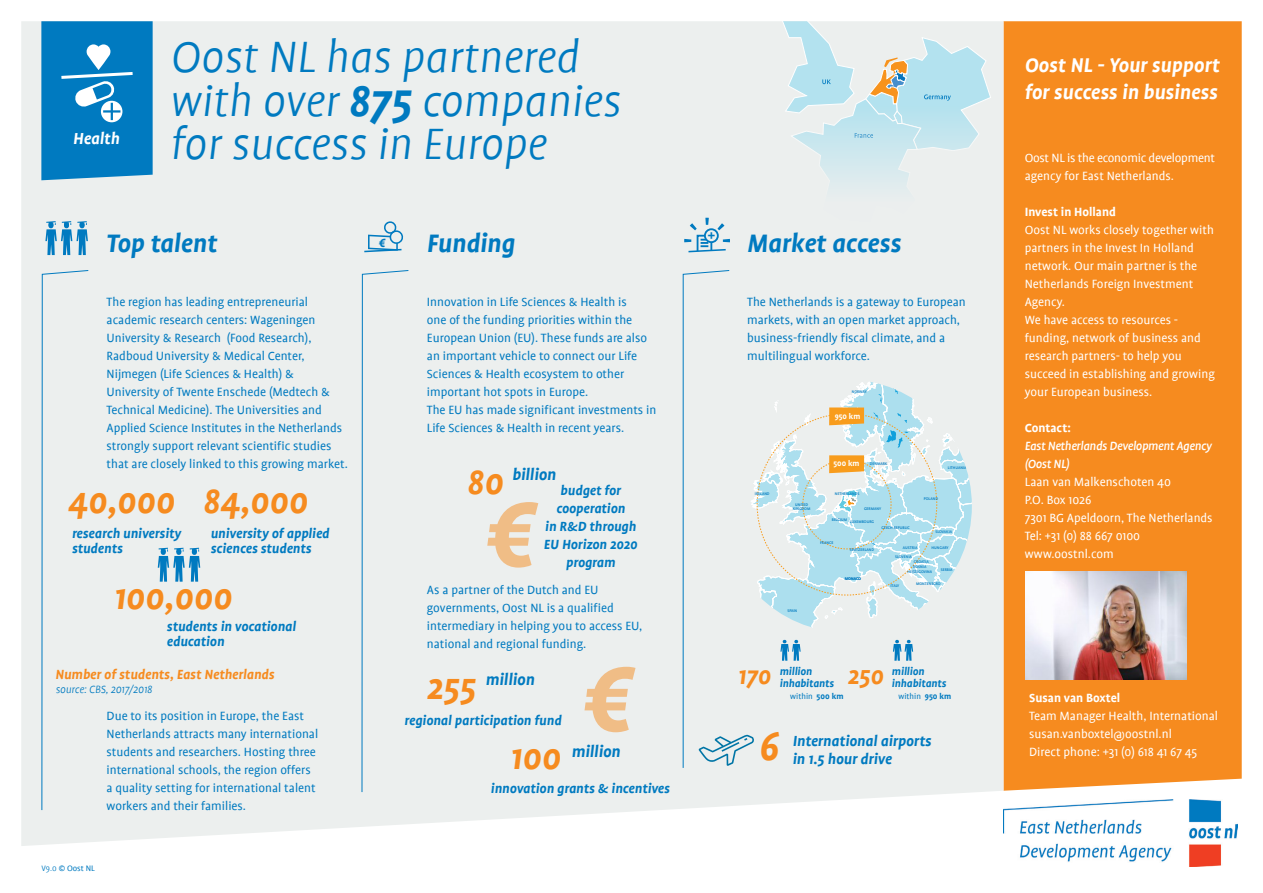
<style>
.page{position:relative;width:1263px;height:893px;background:#fff}
.page>*{position:absolute;margin:0;border:0;box-sizing:border-box;transform-origin:0 0}
.t1{font:italic 300 49.5px/43.5px "Profile";color:#007ac0}
.t2{font:italic 700 45px "Profile";color:#f68b1f}
.t3{font:italic 700 38.85px "Profile";color:#f68b1f}
.t4{font:italic 700 28.5px "Profile";color:#007ac0}
.t5{font:italic 700 27px "Profile";color:#f68b1f}
.t6{font:italic 700 22.5px/27px "Profile";color:#fff}
.t7{font:italic 700 18px "Profile";color:#007ac0}
.t8{font:italic 700 18px "Profile";color:#fff}
.t9{font:italic 700 16.5px "Profile";color:#007ac0}
.t10{font:700 15.75px "Profile";color:#007ac0}
.t11{font:italic 700 15px/18px "Profile";color:#007ac0;text-align:center}
.t12{font:italic 700 15px "Profile";color:#f68b1f}
.t13{font:13.5px/18px "Profile";color:#007ac0}
.t14{font:13.5px/18px "Profile";color:#fff}
.t15{font:13.5px/18px "Profile";letter-spacing:-.02em;color:#fff}
.t16{font:italic 500 13.5px/18px "Profile";letter-spacing:-.02em;color:#fff}
.t17{font:700 13.5px "Profile";color:#fff}
.t18{font:italic 700 13.5px "Profile NO";color:#007ac0}
.t19{font:italic 700 12px "Profile";color:#007ac0}
.t20{font:italic 300 12px "Profile";color:#007ac0}
.t21{font:9px "Profile";color:#007ac0}
.t22{font:700 8.85px "Profile";color:#fff}
.t23{font:500 4.35px/4.3px "Profile";color:#007ac0;text-align:center}
.s1{font-weight:700}
.s2{font-weight:300}
</style>
<div class="page">
<div style="left:1003px;top:21px;width:239px;height:770px;background:#f68b1f"></div>
<div style="left:21px;top:21px;width:982px;height:825px;background:#ecefee"></div>
<svg style="left:684px;top:218px;width:46px;height:35px;background:#bcd7e4"></svg>
<svg style="left:361px;top:270px;width:48px;height:523px;background:#e2eaec"></svg>
<svg style="left:41px;top:270px;width:48px;height:541px;background:#dfe8eb"></svg>
<svg style="left:363px;top:221px;width:41px;height:32px"></svg>
<img style="left:1003px;top:799px;width:234px;height:68px">
<svg style="left:45px;top:221px;width:43px;height:34px"></svg>
<svg style="left:487px;top:502px;width:51px;height:66px;background:#eed5b9"></svg>
<svg style="left:584px;top:667px;width:51px;height:65px;background:#eed5b9"></svg>
<img style="left:1025px;top:572px;width:162px;height:107px">
<svg style="left:778px;top:21px;width:213px;height:202px;background:#d9e9eb"></svg>
<svg style="left:158px;top:548px;width:42px;height:34px"></svg>
<svg style="left:41px;top:21px;width:112px;height:159px;background:#1a87c6"></svg>
<svg style="left:682px;top:270px;width:290px;height:499px;background:#e1ebeb"></svg>
<p class="t8" style="left:73px;top:129px;width:48px">Health</p>
<p class="t1" style="left:171px;top:36px;width:452px">Oost NL has partnered with over <span class="s1">875</span> companies for success in Europe</p>
<p class="t10" style="left:708px;top:227px;width:9px">+</p>
<p class="t4" style="left:106px;top:228px;width:112px">Top talent</p>
<p class="t4" style="left:427px;top:228px;width:90px">Funding</p>
<p class="t4" style="left:747px;top:228px;width:156px">Market access</p>
<p class="t13" style="left:107px;top:293px;width:203px">The region has leading entrepreneurial</p>
<p class="t13" style="left:107px;top:311px;width:210px">academic research centers: Wageningen<br>University &amp; Research (Food Research),</p>
<p class="t13" style="left:107px;top:347px;width:199px">Radboud University &amp; Medical Center,</p>
<p class="t13" style="left:107px;top:365px;width:243px">Nijmegen (Life Sciences &amp; Health) &amp; University of Twente Enschede (Medtech &amp; Technical Medicine). The Universities and Applied Science Institutes in the Netherlands strongly support relevant scientific studies that are closely linked to this growing market.</p>
<p class="t18" style="left:379px;top:236px;width:8px">€</p>
<p class="t13" style="left:427px;top:293px;width:222px">Innovation in Life Sciences &amp; Health is one of the funding priorities within the European Union (EU). These funds are also an important vehicle to connect our Life Sciences &amp; Health ecosystem to other important hot spots in Europe.</p>
<p class="t13" style="left:427px;top:401px;width:231px">The EU has made significant investments in<br>Life Sciences &amp; Health in recent years.</p>
<p class="t13" style="left:747px;top:293px;width:220px">The Netherlands is a gateway to European markets, with an open market approach, business-friendly fiscal climate, and a</p>
<p class="t13" style="left:747px;top:347px;width:124px">multilingual workforce.</p>
<p class="t23" style="left:852px;top:389px;width:17px">NORWAY</p>
<p class="t22" style="left:835px;top:411px;width:27px">950 km</p>
<p class="t22" style="left:833px;top:459px;width:27px">500 km</p>
<p class="t23" style="left:870px;top:462px;width:19px">DENMARK</p>
<p class="t23" style="left:948px;top:465px;width:20px">LITHUANIA</p>
<p class="t3" style="left:467px;top:461px;width:38px">80</p>
<p class="t7" style="left:512px;top:465px;width:45px">billion</p>
<p class="t11" style="left:561px;top:481px;width:62px">budget for</p>
<p class="t11" style="left:545px;top:499px;width:93px">cooperation<br>in R&amp;D through</p>
<p class="t11" style="left:544px;top:535px;width:95px">EU Horizon 2020</p>
<p class="t11" style="left:566px;top:553px;width:51px">program</p>
<p class="t3" style="left:68px;top:480px;width:109px">40,000</p>
<p class="t3" style="left:203px;top:480px;width:107px">84,000</p>
<p class="t23" style="left:835px;top:492px;width:26px">NETHERLANDS</p>
<p class="t23" style="left:832px;top:518px;width:17px">BELGIUM</p>
<p class="t23" style="left:755px;top:492px;width:16px">IRELAND</p>
<p class="t23" style="left:924px;top:497px;width:16px">POLAND</p>
<p class="t23" style="left:793px;top:502px;width:19px">UNITED<br>KINGDOM</p>
<p class="t23" style="left:864px;top:506px;width:19px">GERMANY</p>
<p class="t23" style="left:850px;top:519px;width:26px">LUXEMBOURG</p>
<p class="t23" style="left:881px;top:525px;width:30px">CZECH REPUBLIC</p>
<p class="t11" style="left:72px;top:525px;width:111px">research university</p>
<p class="t11" style="left:72px;top:540px;width:52px">students</p>
<p class="t11" style="left:211px;top:525px;width:120px">university of applied</p>
<p class="t11" style="left:211px;top:540px;width:102px">sciences students</p>
<p class="t23" style="left:935px;top:530px;width:18px">SLOVAKIA</p>
<p class="t23" style="left:931px;top:546px;width:19px">HUNGARY</p>
<p class="t23" style="left:941px;top:568px;width:13px">SERBIA</p>
<p class="t23" style="left:820px;top:540px;width:15px">FRANCE</p>
<p class="t23" style="left:903px;top:546px;width:16px">AUSTRIA</p>
<p class="t23" style="left:916px;top:582px;width:26px">MONTENEGRO</p>
<p class="t23" style="left:850px;top:548px;width:26px">SWITZERLAND</p>
<p class="t23" style="left:845px;top:577px;width:18px">MONACO</p>
<p class="t23" style="left:895px;top:555px;width:18px">SLOVENIA</p>
<p class="t23" style="left:914px;top:559px;width:16px">CROATIA</p>
<p class="t23" style="left:907px;top:565px;width:26px">BOSNIA<br>HERZEGOVINA</p>
<p class="t23" style="left:890px;top:584px;width:10px">ITALY</p>
<p class="t13" style="left:427px;top:581px;width:217px">As a partner of the Dutch and EU governments, Oost NL is a qualified intermediary in helping you to access EU, national and regional funding.</p>
<p class="t3" style="left:114px;top:576px;width:120px">100,000</p>
<p class="t11" style="left:167px;top:617px;width:131px">students in vocational</p>
<p class="t11" style="left:167px;top:632px;width:59px">education</p>
<p class="t23" style="left:787px;top:608px;width:11px">SPAIN</p>
<p class="t12" style="left:55px;top:666px;width:221px">Number of students, East Netherlands</p>
<p class="t20" style="left:56px;top:683px;width:98px">source: CBS, 2017/2018</p>
<p class="t13" style="left:107px;top:707px;width:213px">Due to its position in Europe, the East Netherlands attracts many international students and researchers. Hosting three international schools, the region offers a quality setting for international talent workers and their families.</p>
<p class="t21" style="left:42px;top:864px;width:55px"><span class="s2">V9.0</span> © Oost NL</p>
<p class="t3" style="left:427px;top:666px;width:50px">255</p>
<p class="t7" style="left:486px;top:670px;width:50px">million</p>
<p class="t11" style="left:405px;top:711px;width:159px">regional participation fund</p>
<p class="t3" style="left:510px;top:736px;width:52px">100</p>
<p class="t7" style="left:572px;top:742px;width:50px">million</p>
<p class="t11" style="left:491px;top:779px;width:181px">innovation grants &amp; incentives</p>
<p class="t19" style="left:780px;top:664px;width:34px">million</p>
<p class="t19" style="left:780px;top:676px;width:56px">inhabitants</p>
<p class="t5" style="left:848px;top:661px;width:38px">250</p>
<p class="t21" style="left:790px;top:692px;width:55px">within <span class="s1">500 km</span></p>
<p class="t21" style="left:898px;top:692px;width:54px">within <span class="s1">950 km</span></p>
<p class="t9" style="left:793px;top:732px;width:140px">International airports</p>
<p class="t5" style="left:738px;top:661px;width:35px">170</p>
<p class="t19" style="left:892px;top:664px;width:34px">million</p>
<p class="t19" style="left:892px;top:676px;width:56px">inhabitants</p>
<p class="t2" style="left:759px;top:722px;width:22px">6</p>
<p class="t9" style="left:793px;top:750px;width:101px">in 1.5 hour drive</p>
<p class="t6" style="left:1025px;top:51px;width:197px">Oost NL - Your support for success in business</p>
<p class="t15" style="left:1025px;top:149px;width:192px">Oost NL is the economic development agency for East Netherlands.</p>
<p class="t17" style="left:1025px;top:205px;width:93px">Invest in Holland</p>
<p class="t14" style="left:1025px;top:221px;width:191px">Oost NL works closely together with partners in the Invest In Holland network. Our main partner is the<br>Netherlands Foreign Investment<br>Agency.</p>
<p class="t14" style="left:1025px;top:311px;width:155px">We have access to resources -</p>
<p class="t14" style="left:1025px;top:329px;width:178px">funding, network of business and</p>
<p class="t14" style="left:1025px;top:347px;width:192px">research partners- to help you succeed in establishing and growing your European business.</p>
<p class="t17" style="left:1025px;top:421px;width:48px">Contact:</p>
<p class="t16" style="left:1025px;top:437px;width:189px">East Netherlands Development Agency (Oost NL)</p>
<p class="t14" style="left:1025px;top:473px;width:148px">Laan van Malkenschoten 40</p>
<p class="t14" style="left:1025px;top:491px;width:68px">P.O. Box 1026</p>
<p class="t14" style="left:1025px;top:509px;width:189px">7301 BG Apeldoorn, The Netherlands</p>
<p class="t14" style="left:1025px;top:527px;width:117px">Tel: +31 (0) 88 667 0100</p>
<p class="t14" style="left:1025px;top:545px;width:91px">www.oostnl.com</p>
<p class="t17" style="left:1029px;top:691px;width:93px">Susan van Boxtel</p>
<p class="t14" style="left:1029px;top:707px;width:191px">Team Manager Health, International</p>
<p class="t14" style="left:1029px;top:725px;width:144px">susan.vanboxtel@oostnl.nl</p>
<p class="t14" style="left:1029px;top:743px;width:170px">Direct phone: +31 (0) 618 41 67 45</p>
</div>
